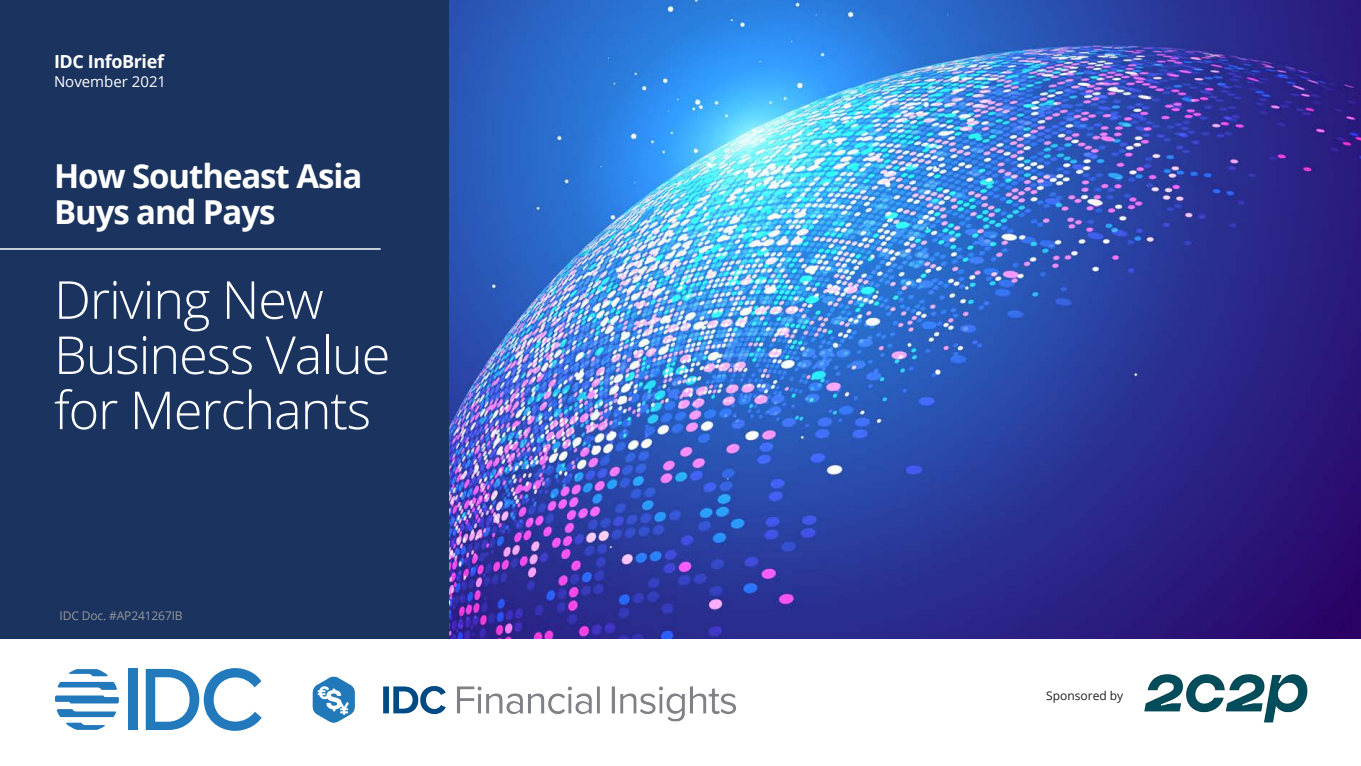
<style>
.page{position:relative;width:1361px;height:766px;background:#fff}
.page>*{position:absolute;margin:0;border:0;box-sizing:border-box;transform-origin:0 0}
.t1{font:300 52.35px/55.1px "Open Sans";letter-spacing:-.02em;color:#fff}
.Header-20_22{font:700 33px/36px "Open Sans";letter-spacing:-.035em;color:#fff}
.t2{font:700 18px "Open Sans";letter-spacing:-.02em;color:#fff}
.t3{font:15px "Open Sans";color:#fff}
.Body-9_11-OpenSans{font:12px "Open Sans";letter-spacing:-.01em;color:#98999a}
.t4{font:12px "Open Sans";color:#231f20}
</style>
<div class="page">
<img style="left:449px;top:0;width:912px;height:639px">
<div style="left:0;top:0;width:449px;height:639px;background:#1a335f"></div>
<hr style="left:0;top:248px;width:381px;height:2px;background:#fff">
<div style="left:128px;top:668px;width:10px;height:61px;background:#2279bc"></div>
<svg style="left:146px;top:668px;width:116px;height:62px"></svg>
<svg style="left:66px;top:722px;width:39px;height:7px"></svg>
<svg style="left:58px;top:669px;width:59px;height:20px"></svg>
<svg style="left:55px;top:695px;width:64px;height:21px"></svg>
<img style="left:312px;top:676px;width:424px;height:47px">
<img style="left:1144px;top:674px;width:164px;height:49px">
<p class="t2" style="left:54px;top:49px;width:111px">IDC InfoBrief</p>
<p class="t3" style="left:54px;top:71px;width:114px">November 2021</p>
<p class="Header-20_22" style="left:54px;top:157px;width:310px">How Southeast Asia<br>Buys and Pays</p>
<p class="t1" style="left:54px;top:271px;width:338px">Driving New<br>Business Value for Merchants</p>
<p class="Body-9_11-OpenSans" style="left:60px;top:607px;width:125px">IDC Doc. #AP241267IB</p>
<p class="t4" style="left:1046px;top:687px;width:79px">Sponsored by</p>
</div>
